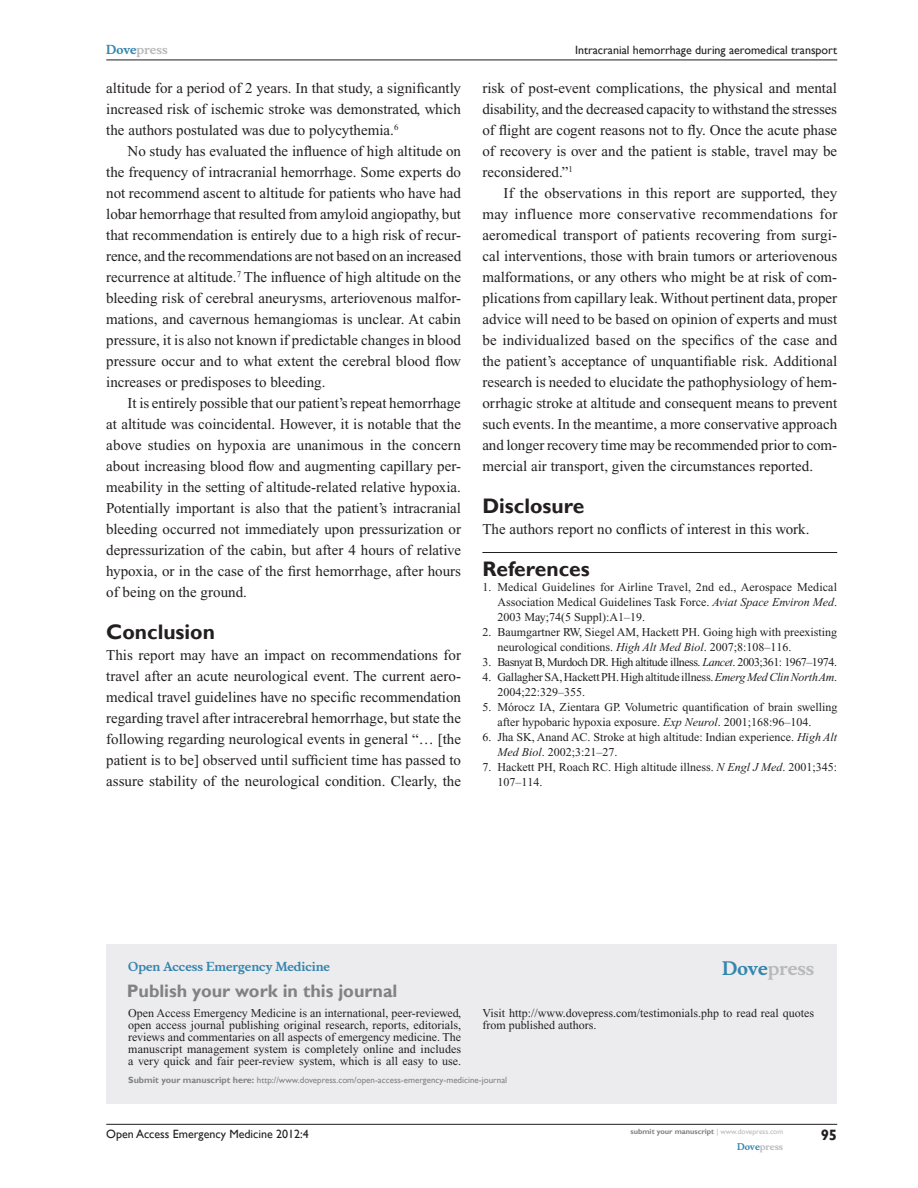
<style>
.page{position:relative;width:918px;height:1188px;background:#fff}
.page>*{position:absolute;margin:0;border:0;box-sizing:border-box;transform-origin:0 0}
.RefH{font:700 21px "Gill Sans";color:#231f20}
.PromBx-H1{font:700 18px "Gill Sans";color:#808285}
.PromBx-Brand{font:700 18px "Musee";color:#b8b9bc}
.Tx{font:15px/21px "Times New Roman";color:#231f20;text-align:justify}
.TxF{font:15px/21px "Times New Roman";color:#231f20;text-align:justify}
.RunFolio-R{font:700 15px "Gill Sans";color:#231f20}
.RefNL1{font:12px/15px "Times New Roman";color:#231f20}
.PromBx-Tx{font:12px/12px "Times New Roman";color:#231f20;text-align:justify}
.RefNL1-2{font:12px/15px "Times New Roman";letter-spacing:-.02em;color:#231f20}
.RefNL1-3{font:12px "Times New Roman";letter-spacing:-.04em;color:#231f20}
.RunH-R{font:12px "Gill Sans";color:#231f20}
.RunF-R{font:12px "Gill Sans";color:#231f20}
.PromBx-JrnlName{font:700 12px "Musee";color:#3485ae}
.RunH-Brand-R{font:700 12px "Musee";color:#b8b9bc}
.PromBx-SubmitMssWebA{font:9px "Gill Sans";color:#808285}
.RunF-Brand-R{font:700 9px "Musee";color:#b8b9bc}
.RunF-SubmityourMS-R{font:700 7.5px "Gill Sans";color:#808285}
.s1{color:#3485ae}
.s2{font-style:italic}
.s3{font-weight:700}
.s4{font-weight:400;color:#b8b9bc}
</style>
<div class="page">
<div style="left:106px;top:944px;width:731px;height:159px;background:#ececee"></div>
<hr style="left:482px;top:552px;width:355px;height:1px;background:#231f20">
<hr style="left:106px;top:1124px;width:731px;height:1px;background:#231f20">
<hr style="left:106px;top:60px;width:731px;height:1px;background:#231f20">
<p class="RunH-Brand-R" style="left:106px;top:43px;width:63px"><span class="s1">Dove</span>press</p>
<p class="Tx" style="left:106px;top:77px;width:356px">altitude for a period of 2 years. In that study, a significantly increased risk of ischemic stroke was demonstrated, which the authors postulated was due to polycythemia.<sup>6</sup></p>
<p class="Tx" style="left:106px;top:140px;width:356px;text-indent:21px">No study has evaluated the influence of high altitude on the frequency of intracranial hemorrhage. Some experts do not recommend ascent to altitude for patients who have had lobar hemorrhage that resulted from amyloid angiopathy, but that recommendation is entirely due to a high risk of recur&shy;rence, and the recommendations are not based on an increased recurrence at altitude.<sup>7</sup> The influence of high altitude on the bleeding risk of cerebral aneurysms, arteriovenous malfor&shy;mations, and cavernous hemangiomas is unclear. At cabin pressure, it is also not known if predictable changes in blood pressure occur and to what extent the cerebral blood flow increases or predisposes to bleeding.</p>
<p class="Tx" style="left:106px;top:392px;width:356px;text-indent:21px">It is entirely possible that our patient’s repeat hemorrhage at altitude was coincidental. However, it is notable that the above studies on hypoxia are unanimous in the concern about increasing blood flow and augmenting capillary per&shy;meability in the setting of altitude-related relative hypoxia.<br>Potentially important is also that the patient’s intracranial bleeding occurred not immediately upon pressurization or depressurization of the cabin, but after 4 hours of relative hypoxia, or in the case of the first hemorrhage, after hours of being on the ground.</p>
<h1 class="RefH" style="left:106px;top:619px;width:110px">Conclusion</h1>
<p class="TxF" style="left:106px;top:644px;width:356px">This report may have an impact on recommendations for travel after an acute neurological event. The current aero&shy;medical travel guidelines have no specific recommendation regarding travel after intracerebral hemorrhage, but state the following regarding neurological events in general “</p>
<p class="TxF" style="left:106px;top:728px;width:356px;text-indent:331px">[the patient is to be] observed until sufficient time has passed to assure stability of the neurological condition. Clearly, the</p>
<p class="RunH-R" style="left:575px;top:43px;width:264px">Intracranial hemorrhage during aeromedical transport</p>
<p class="TxF" style="left:482px;top:77px;width:356px">risk of post-event complications, the physical and mental disability, and the decreased capacity to withstand the stresses of flight are cogent reasons not to fly. Once the acute phase of recovery is over and the patient is stable, travel may be reconsidered.”<sup>1</sup></p>
<p class="Tx" style="left:482px;top:182px;width:357px;text-indent:21px">If the observations in this report are supported, they may influence more conservative recommendations for aeromedical transport of patients recovering from surgi&shy;cal interventions, those with brain tumors or arteriovenous malformations, or any others who might be at risk of com&shy;plications from capillary leak. Without pertinent data, proper advice will need to be based on opinion of experts and must be individualized based on the specifics of the case and the patient’s acceptance of unquantifiable risk. Additional research is needed to elucidate the pathophysiology of hem&shy;orrhagic stroke at altitude and consequent means to prevent such events. In the meantime, a more conservative approach and longer recovery time may be recommended prior to com&shy;mercial air transport, given the circumstances reported.</p>
<h1 class="RefH" style="left:482px;top:493px;width:103px">Disclosure</h1>
<p class="TxF" style="left:482px;top:518px;width:329px">The authors report no conflicts of interest in this work.</p>
<p class="RefH" style="left:482px;top:556px;width:109px">References</p>
<p class="RefNL1" style="left:497px;top:579px;width:341px;text-align:justify;text-indent:-15px">1. Medical Guidelines for Airline Travel, 2nd ed., Aerospace Medical Association Medical Guidelines Task Force. <span class="s2">Aviat Space Environ Med</span>.<br>2003 May;74(5 Suppl):A1–19.</p>
<p class="RefNL1" style="left:497px;top:624px;width:341px;text-indent:-15px">2. Baumgartner RW, Siegel AM, Hackett PH. Going high with preexisting neurological conditions. <span class="s2">High Alt Med Biol</span>. 2007;8:108–116.</p>
<p class="RefNL1-3" style="left:482px;top:655px;width:356px">3. Basnyat B, Murdoch DR. High altitude illness. <span class="s2">Lancet</span>. 2003;361: 1967–1974.</p>
<p class="RefNL1-2" style="left:497px;top:669px;width:341px;text-indent:-15px">4. Gallagher SA, Hackett PH. High altitude illness. <span class="s2">Emerg Med Clin North Am</span>.<br>2004;22:329–355.</p>
<p class="RefNL1" style="left:497px;top:699px;width:342px;text-indent:-15px">5. Mórocz IA, Zientara GP. Volumetric quantification of brain swelling after hypobaric hypoxia exposure. <span class="s2">Exp Neurol</span>. 2001;168:96–104.</p>
<p class="RefNL1" style="left:497px;top:729px;width:341px;text-indent:-15px">6. Jha SK, Anand AC. Stroke at high altitude: Indian experience. <span class="s2">High Alt<br>Med Biol</span>. 2002;3:21–27.</p>
<p class="RefNL1" style="left:497px;top:759px;width:341px;text-indent:-15px">7. Hackett PH, Roach RC. High altitude illness. <span class="s2">N Engl J Med</span>. 2001;345:<br>107–114.</p>
<p class="PromBx-JrnlName" style="left:128px;top:959px;width:203px">Open Access Emergency Medicine</p>
<p class="PromBx-H1" style="left:127px;top:980px;width:272px">Publish your work in this journal</p>
<p class="PromBx-Brand" style="left:722px;top:958px;width:94px"><span class="s1">Dove</span>press</p>
<p class="PromBx-Tx" style="left:128px;top:1007px;width:334px">Open Access Emergency Medicine is an international, peer-reviewed, open access journal publishing original research, reports, editorials, reviews and commentaries on all aspects of emergency medicine. The manuscript management system is completely online and includes a very quick and fair peer-review system, which is all easy to use.</p>
<p class="PromBx-Tx" style="left:482px;top:1007px;width:333px">Visit http://www.dovepress.com/testimonials.php to read real quotes from published authors.</p>
<p class="PromBx-SubmitMssWebA" style="left:128px;top:1075px;width:380px"><span class="s3">Submit your manuscript here:</span> http://www.dovepress.com/open-access-emergency-medicine-journal</p>
<p class="RunF-R" style="left:106px;top:1127px;width:204px">Open Access Emergency Medicine 2012:4</p>
<p class="RunF-SubmityourMS-R" style="left:631px;top:1127px;width:154px">submit your manuscript <span class="s4">| www.dovepress.com</span></p>
<p class="RunF-Brand-R" style="left:737px;top:1141px;width:48px"><span class="s1">Dove</span>press</p>
<p class="RunFolio-R" style="left:821px;top:1126px;width:18px">95</p>
</div>
